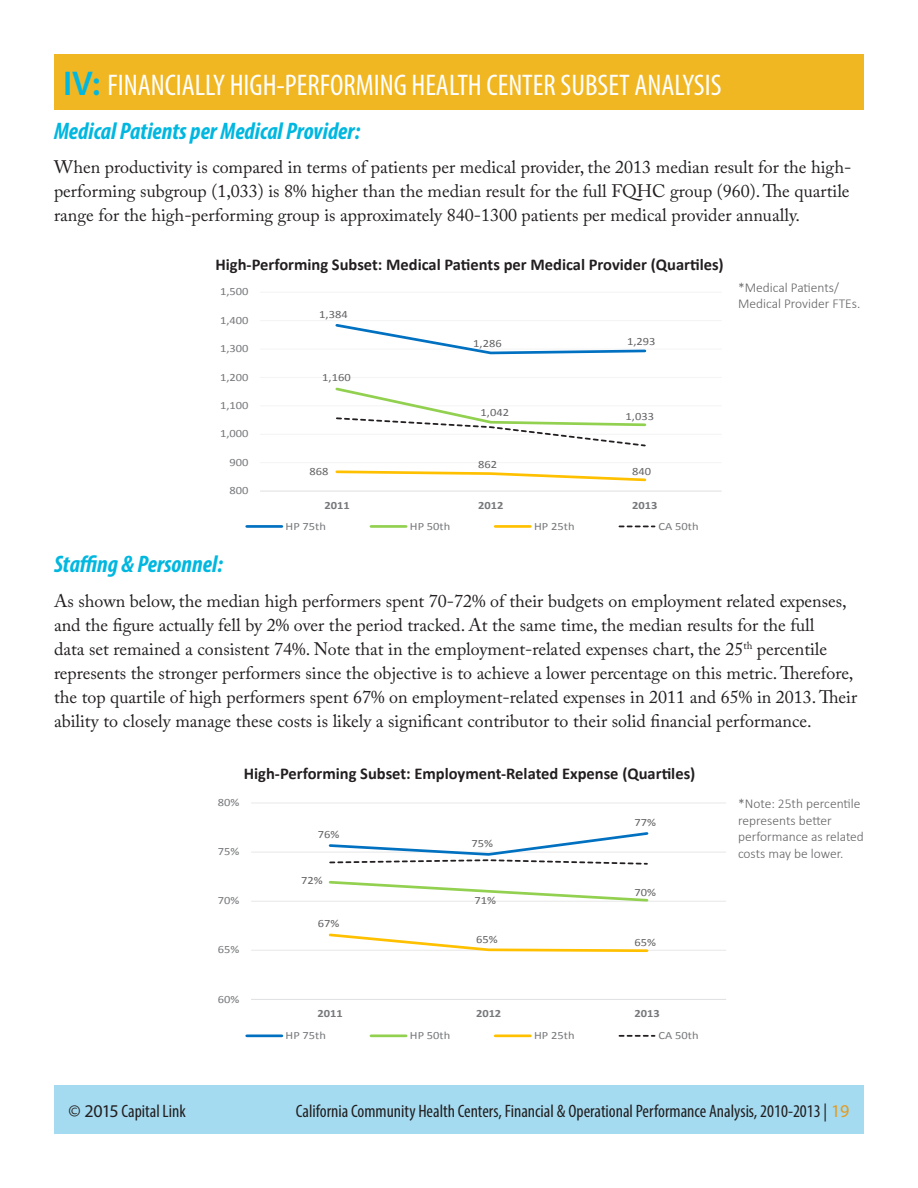
<style>
.page{position:relative;width:918px;height:1188px;background:#fff}
.page>*{position:absolute;margin:0;border:0;box-sizing:border-box;transform-origin:0 0}
.t1{font:condensed 30px "Myriad Pro";color:#fff}
.Subsection_header_gr{font:italic 700 condensed 24px "Myriad Pro";color:#00b7e0}
.Introduction_Paragra{font:18px/24px "Adobe Caslon Pro";color:#231f20;text-align:justify}
.t2{font:condensed 18px "Myriad Pro";color:#231f20}
.t3{font:700 16.5px "Calibri";color:#231f20}
.Graph_Text{font:300 13.5px/16.5px "Calibri";color:#636366}
.t4{font:11.1px "Calibri";color:#76787b;scale:1.13 1}
.t5{font:11.1px "Calibri";color:#636366;scale:1.13 1}
.t6{font:700 11.1px "Calibri";color:#76787b;scale:1.13 1}
.s1{font-weight:600;font-stretch:normal;font-size:34.5px;color:#00b7e0}
.s2{font-stretch:normal}
.s3{font-stretch:normal;color:#e49a20}
</style>
<div class="page">
<div style="left:54px;top:1086px;width:810px;height:48px;background:#a4dbf0"></div>
<div style="left:54px;top:54px;width:810px;height:56px;background:#f1b722"></div>
<hr style="left:251px;top:950px;width:475px;height:1px;background:#e7e6e6">
<hr style="left:251px;top:901px;width:475px;height:1px;background:#e7e6e6">
<hr style="left:251px;top:852px;width:475px;height:1px;background:#e7e6e6">
<hr style="left:251px;top:803px;width:475px;height:1px;background:#e7e6e6">
<hr style="left:251px;top:999px;width:475px;height:1px;background:#dcdddf">
<svg style="left:328px;top:880px;width:321px;height:22px"></svg>
<svg style="left:328px;top:933px;width:321px;height:20px"></svg>
<svg style="left:328px;top:832px;width:321px;height:33px"></svg>
<hr style="left:247px;top:1034px;width:35px;height:3px;background:#0070c0">
<hr style="left:371px;top:1034px;width:35px;height:3px;background:#92d050">
<hr style="left:495px;top:1034px;width:35px;height:3px;background:#ffc000">
<svg style="left:620px;top:1035px;width:34px;height:2px"></svg>
<hr style="left:260px;top:462px;width:462px;height:1px;background:#f5f5f5">
<hr style="left:260px;top:434px;width:462px;height:1px;background:#f6f5f5">
<hr style="left:260px;top:406px;width:462px;height:1px;background:#fbfbfb">
<hr style="left:260px;top:377px;width:462px;height:1px;background:#f4f4f4">
<hr style="left:260px;top:349px;width:462px;height:1px;background:#f8f8f8">
<hr style="left:260px;top:320px;width:462px;height:1px;background:#f5f4f4">
<hr style="left:260px;top:292px;width:462px;height:1px;background:#f6f6f6">
<hr style="left:260px;top:491px;width:462px;height:1px;background:#dcdddf">
<svg style="left:335px;top:324px;width:312px;height:31px"></svg>
<svg style="left:335px;top:470px;width:312px;height:12px"></svg>
<svg style="left:335px;top:387px;width:312px;height:60px"></svg>
<hr style="left:247px;top:525px;width:35px;height:3px;background:#0070c0">
<hr style="left:371px;top:525px;width:35px;height:3px;background:#92d050">
<hr style="left:495px;top:525px;width:35px;height:3px;background:#ffc000">
<svg style="left:620px;top:525px;width:34px;height:2px"></svg>
<p class="t1" style="left:63px;top:67px;width:660px"><span class="s1">IV:</span> FINANCIALLY HIGH-PERFORMING HEALTH CENTER SUBSET ANALYSIS</p>
<p class="Subsection_header_gr" style="left:54px;top:116px;width:308px">Medical Patients per Medical Provider:</p>
<p class="Introduction_Paragra" style="left:54px;top:155px;width:799px">When productivity is compared in terms of patients per medical provider, the 2013 median result for the high&shy;performing subgroup (1,033) is 8% higher than the median result for the full FQHC group (960). The quartile range for the high-performing group is approximately 840-1300 patients per medical provider annually.</p>
<p class="t3" style="left:215px;top:254px;width:510px">High-Performing Subset: Medical Patients per Medical Provider (Quartiles)</p>
<p class="t4" style="left:220px;top:285px;width:27px">1,500</p>
<p class="t4" style="left:220px;top:313px;width:27px">1,400</p>
<p class="t4" style="left:220px;top:342px;width:27px">1,300</p>
<p class="t4" style="left:220px;top:370px;width:27px">1,200</p>
<p class="t4" style="left:220px;top:398px;width:27px">1,100</p>
<p class="t4" style="left:220px;top:427px;width:27px">1,000</p>
<p class="t4" style="left:230px;top:455px;width:18px">900</p>
<p class="t4" style="left:230px;top:484px;width:18px">800</p>
<p class="t5" style="left:319px;top:307px;width:27px">1,384</p>
<p class="t5" style="left:322px;top:371px;width:27px">1,160</p>
<p class="t5" style="left:309px;top:464px;width:18px">868</p>
<p class="t5" style="left:473px;top:336px;width:27px">1,286</p>
<p class="t5" style="left:627px;top:334px;width:27px">1,293</p>
<p class="t5" style="left:481px;top:405px;width:27px">1,042</p>
<p class="t5" style="left:626px;top:409px;width:27px">1,033</p>
<p class="t5" style="left:478px;top:458px;width:18px">862</p>
<p class="t5" style="left:632px;top:464px;width:18px">840</p>
<p class="t6" style="left:324px;top:498px;width:24px">2011</p>
<p class="t6" style="left:478px;top:498px;width:24px">2012</p>
<p class="t6" style="left:632px;top:498px;width:24px">2013</p>
<p class="t4" style="left:286px;top:519px;width:37px">HP 75th</p>
<p class="t4" style="left:410px;top:519px;width:37px">HP 50th</p>
<p class="t4" style="left:534px;top:519px;width:37px">HP 25th</p>
<p class="t4" style="left:658px;top:519px;width:37px">CA 50th</p>
<p class="Graph_Text" style="left:738px;top:279px;width:124px">*Medical Patients/<br>Medical Provider FTEs.</p>
<p class="Subsection_header_gr" style="left:54px;top:549px;width:170px">Staffing &amp; Personnel:</p>
<p class="Introduction_Paragra" style="left:54px;top:588px;width:805px;text-align:left">As shown below, the median high performers spent 70-72% of their budgets on employment related expenses, and the figure actually fell by 2% over the period tracked. At the same time, the median results for the full<br>data set remained a consistent 74%. Note that in the employment-related expenses chart, the 25<sup>th</sup> percentile represents the stronger performers since the objective is to achieve a lower percentage on this metric. Therefore, the top quartile of high performers spent 67% on employment-related expenses in 2011 and 65% in 2013. Their ability to closely manage these costs is likely a significant contributor to their solid financial performance.</p>
<p class="t3" style="left:244px;top:763px;width:453px">High-Performing Subset: Employment-Related Expense (Quartiles)</p>
<p class="t4" style="left:218px;top:795px;width:21px">80%</p>
<p class="t4" style="left:218px;top:845px;width:21px">75%</p>
<p class="t4" style="left:218px;top:894px;width:21px">70%</p>
<p class="t4" style="left:218px;top:943px;width:21px">65%</p>
<p class="t4" style="left:218px;top:992px;width:21px">60%</p>
<p class="t5" style="left:318px;top:827px;width:21px">76%</p>
<p class="t5" style="left:301px;top:874px;width:21px">72%</p>
<p class="t5" style="left:318px;top:917px;width:21px">67%</p>
<p class="t5" style="left:472px;top:836px;width:21px">75%</p>
<p class="t5" style="left:475px;top:893px;width:21px">71%</p>
<p class="t5" style="left:634px;top:815px;width:21px">77%</p>
<p class="t5" style="left:634px;top:886px;width:21px">70%</p>
<p class="t5" style="left:476px;top:933px;width:21px">65%</p>
<p class="t5" style="left:634px;top:935px;width:21px">65%</p>
<p class="t6" style="left:318px;top:1006px;width:24px">2011</p>
<p class="t6" style="left:476px;top:1006px;width:24px">2012</p>
<p class="t6" style="left:634px;top:1006px;width:24px">2013</p>
<p class="t4" style="left:286px;top:1028px;width:37px">HP 75th</p>
<p class="t4" style="left:410px;top:1028px;width:37px">HP 50th</p>
<p class="t4" style="left:534px;top:1028px;width:37px">HP 25th</p>
<p class="t4" style="left:658px;top:1028px;width:37px">CA 50th</p>
<p class="Graph_Text" style="left:738px;top:796px;width:128px">*Note: 25th percentile represents better performance as related costs may be lower.</p>
<p class="t2" style="left:69px;top:1100px;width:119px"><span class="s2">© 2015</span> Capital Link</p>
<p class="t2" style="left:296px;top:1100px;width:555px">California Community Health Centers, Financial &amp; Operational Performance Analysis, 2010-2013 | <span class="s3">19</span></p>
</div>
